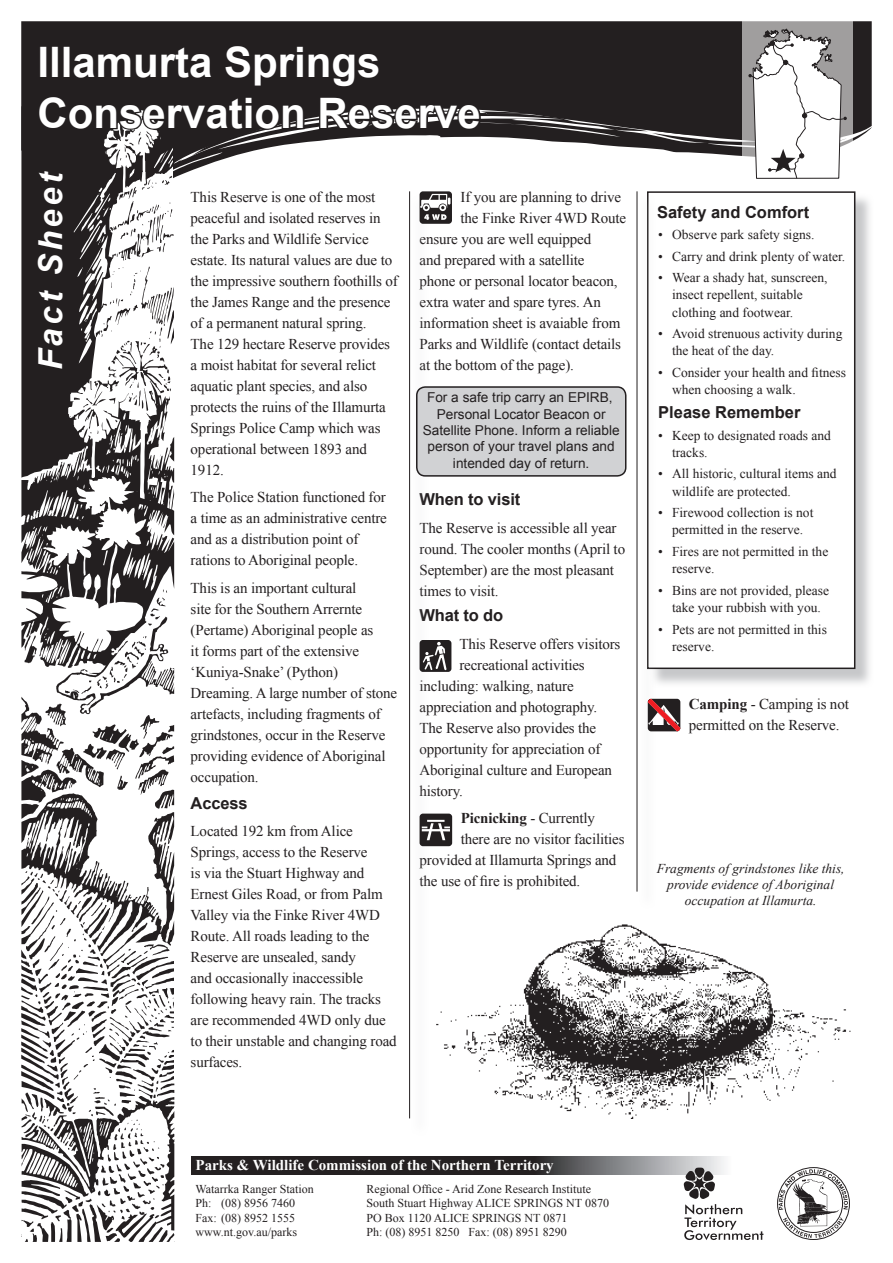
<style>
.page{position:relative;width:893px;height:1263px;background:#fff}
.page>*{position:absolute;margin:0;border:0;box-sizing:border-box;transform-origin:0 0}
._01_TITLE{font:700 42px "Arial";color:#fff}
._02_RUNNING_HEAD{font:italic 700 33px "Arial";letter-spacing:.1em;color:#fff}
._03_BODY_TEXT{font:700 16.5px "Arial";letter-spacing:-.01em;color:#231f20}
._05_SIDEBAR_SUBHEAD{font:700 16.5px "Arial";color:#231f20}
._06_SIDEBAR_BODY_TEX{font:700 16.5px "Arial";color:#231f20}
._03_BODY_TEXT-2{font:15px/21px "Times New Roman";letter-spacing:-.01em;color:#231f20}
._07_ADDRESS_HEADLINE{font:700 15px "Times New Roman";color:#fff}
._03_BODY_TEXT-3{font:700 15px "Times New Roman";letter-spacing:-.01em;color:#231f20}
.park_name_-_small{font:13.65px/16.4px "Arial";color:#231f20;text-align:center}
._06_SIDEBAR_BODY_TEX-2{font:13.5px/17.2px "Times New Roman";color:#231f20}
.park_name_-_small-2{font:italic 13.5px/16.2px "Times New Roman";color:#231f20;text-align:center}
._08_ADDRESS{font:12px "Times New Roman";color:#231f20}
.s1{font-weight:400}
.s2{font-weight:700}
</style>
<div class="page">
<div style="left:21px;top:21px;width:851px;height:92px;background:#231f20"></div>
<svg style="left:622px;top:113px;width:250px;height:102px"></svg>
<svg style="left:742px;top:21px;width:111px;height:170px;fill:#a09e9e"></svg>
<svg style="left:191px;top:1157px;width:634px;height:18px;background:#5a5759"></svg>
<svg style="left:663px;top:194px;width:209px;height:490px"></svg>
<div style="left:648px;top:192px;width:207px;height:476px;background:#fff"></div>
<div style="left:647px;top:191px;width:208px;height:478px;border:2px solid #231f20"></div>
<hr style="left:409px;top:191px;width:1px;height:927px;background:#231f20">
<svg style="left:639px;top:194px;width:24px;height:538px"></svg>
<hr style="left:637px;top:191px;width:1px;height:700px;background:#231f20">
<div style="left:777px;top:1167px;width:73px;height:73px;border:1px solid #231f20;border-radius:50%"></div>
<svg style="left:779px;top:1169px;width:69px;height:69px"></svg>
<svg style="left:21px;top:106px;width:153px;height:1136px"></svg>
<svg style="left:748px;top:28px;width:99px;height:151px"></svg>
<svg style="left:684px;top:1167px;width:79px;height:73px"></svg>
<img style="left:436px;top:924px;width:415px;height:194px">
<div style="left:417px;top:387px;width:209px;height:89px;background:#d1d2d4;border-radius:9px"></div>
<div style="left:416px;top:386px;width:210px;height:91px;border:2px solid #231f20;border-radius:9px"></div>
<svg style="left:420px;top:814px;width:32px;height:32px"></svg>
<svg style="left:648px;top:699px;width:32px;height:32px"></svg>
<svg style="left:36px;top:93px;width:586px;height:131px"></svg>
<svg style="left:420px;top:640px;width:31px;height:32px"></svg>
<p class="_01_TITLE" style="left:37px;top:35px;width:345px">Illamurta Springs</p>
<p class="_01_TITLE" style="left:37px;top:85px;width:445px">Conservation Reserve</p>
<p class="_02_RUNNING_HEAD" style="left:29px;top:370px;width:200px;rotate:-90deg">Fact Sheet</p>
<p class="_03_BODY_TEXT-2" style="left:191px;top:186px;width:209px">This Reserve is one of the most peaceful and isolated reserves in the Parks and Wildlife Service estate. Its natural values are due to the impressive southern foothills of the James Range and the presence of a permanent natural spring.<br>The 129 hectare Reserve provides a moist habitat for several relict aquatic plant species, and also protects the ruins of the Illamurta<br>Springs Police Camp which was operational between 1893 and<br>1912.</p>
<p class="_03_BODY_TEXT-2" style="left:191px;top:486px;width:198px">The Police Station functioned for a time as an administrative centre and as a distribution point of rations to Aboriginal people.</p>
<p class="_03_BODY_TEXT-2" style="left:191px;top:577px;width:208px">This is an important cultural<br>site for the Southern Arrernte (Pertame) Aboriginal people as<br>it forms part of the extensive ‘Kuniya-Snake’ (Python)<br>Dreaming. A large number of stone artefacts, including fragments of grindstones, occur in the Reserve providing evidence of Aboriginal occupation.</p>
<p class="_03_BODY_TEXT" style="left:191px;top:792px;width:58px">Access</p>
<p class="_03_BODY_TEXT-2" style="left:191px;top:820px;width:208px">Located 192 km from Alice<br>Springs, access to the Reserve<br>is via the Stuart Highway and<br>Ernest Giles Road, or from Palm<br>Valley via the Finke River 4WD<br>Route. All roads leading to the<br>Reserve are unsealed, sandy<br>and occasionally inaccessible following heavy rain. The tracks are recommended 4WD only due to their unstable and changing road surfaces.</p>
<p class="_03_BODY_TEXT-2" style="left:461px;top:186px;width:162px">If you are planning to drive</p>
<p class="_03_BODY_TEXT-2" style="left:461px;top:207px;width:167px">the Finke River 4WD Route</p>
<p class="_03_BODY_TEXT-2" style="left:420px;top:228px;width:173px">ensure you are well equipped</p>
<p class="_03_BODY_TEXT-2" style="left:420px;top:249px;width:166px">and prepared with a satellite</p>
<p class="_03_BODY_TEXT-2" style="left:420px;top:270px;width:200px">phone or personal locator beacon,</p>
<p class="_03_BODY_TEXT-2" style="left:420px;top:291px;width:183px">extra water and spare tyres. An</p>
<p class="_03_BODY_TEXT-2" style="left:420px;top:312px;width:202px">information sheet is avaiable from</p>
<p class="_03_BODY_TEXT-2" style="left:420px;top:333px;width:203px">Parks and Wildlife (contact details</p>
<p class="_03_BODY_TEXT-2" style="left:420px;top:354px;width:156px">at the bottom of the page).</p>
<p class="park_name_-_small" style="left:423px;top:389px;width:199px">For a safe trip carry an EPIRB,<br>Personal Locator Beacon or<br>Satellite Phone. Inform a reliable person of your travel plans and intended day of return.</p>
<p class="_03_BODY_TEXT" style="left:420px;top:488px;width:102px">When to visit</p>
<p class="_03_BODY_TEXT-2" style="left:420px;top:517px;width:207px">The Reserve is accessible all year round. The cooler months (April to<br>September) are the most pleasant times to visit.</p>
<p class="_03_BODY_TEXT" style="left:420px;top:605px;width:85px">What to do</p>
<p class="_03_BODY_TEXT-2" style="left:459px;top:633px;width:163px">This Reserve offers visitors</p>
<p class="_03_BODY_TEXT-2" style="left:459px;top:654px;width:127px">recreational activities</p>
<p class="_03_BODY_TEXT-2" style="left:420px;top:675px;width:156px">including: walking, nature</p>
<p class="_03_BODY_TEXT-2" style="left:420px;top:696px;width:179px">appreciation and photography.</p>
<p class="_03_BODY_TEXT-2" style="left:420px;top:717px;width:178px">The Reserve also provides the</p>
<p class="_03_BODY_TEXT-2" style="left:420px;top:738px;width:182px">opportunity for appreciation of</p>
<p class="_03_BODY_TEXT-2" style="left:420px;top:759px;width:194px">Aboriginal culture and European</p>
<p class="_03_BODY_TEXT-2" style="left:420px;top:780px;width:45px">history.</p>
<p class="_03_BODY_TEXT-3" style="left:461px;top:808px;width:136px">Picnicking <span class="s1">- Currently</span></p>
<p class="_03_BODY_TEXT-2" style="left:461px;top:828px;width:165px">there are no visitor facilities</p>
<p class="_03_BODY_TEXT-2" style="left:420px;top:849px;width:198px">provided at Illamurta Springs and</p>
<p class="_03_BODY_TEXT-2" style="left:420px;top:870px;width:162px">the use of fire is prohibited.</p>
<p class="_05_SIDEBAR_SUBHEAD" style="left:657px;top:201px;width:154px">Safety and Comfort</p>
<p class="_06_SIDEBAR_BODY_TEX-2" style="left:658px;top:226px;width:158px">• Observe park safety signs.</p>
<p class="_06_SIDEBAR_BODY_TEX-2" style="left:658px;top:247px;width:188px">• Carry and drink plenty of water.</p>
<p class="_06_SIDEBAR_BODY_TEX-2" style="left:672px;top:269px;width:157px;text-indent:-14px">• Wear a shady hat, sunscreen, insect repellent, suitable clothing and footwear.</p>
<p class="_06_SIDEBAR_BODY_TEX-2" style="left:672px;top:325px;width:172px;text-indent:-14px">• Avoid strenuous activity during the heat of the day.</p>
<p class="_06_SIDEBAR_BODY_TEX-2" style="left:672px;top:364px;width:175px;text-indent:-14px">• Consider your health and fitness when choosing a walk.</p>
<p class="_06_SIDEBAR_BODY_TEX" style="left:658px;top:402px;width:144px">Please Remember</p>
<p class="_06_SIDEBAR_BODY_TEX-2" style="left:672px;top:426px;width:160px;text-indent:-14px">• Keep to designated roads and tracks.</p>
<p class="_06_SIDEBAR_BODY_TEX-2" style="left:672px;top:465px;width:166px;text-indent:-14px">• All historic, cultural items and wildlife are protected.</p>
<p class="_06_SIDEBAR_BODY_TEX-2" style="left:658px;top:504px;width:157px;text-align:center">• Firewood collection is not permitted in the reserve.</p>
<p class="_06_SIDEBAR_BODY_TEX-2" style="left:672px;top:543px;width:158px;text-indent:-14px">• Fires are not permitted in the reserve.</p>
<p class="_06_SIDEBAR_BODY_TEX-2" style="left:658px;top:581px;width:172px;text-align:center">• Bins are not provided, please take your rubbish with you.</p>
<p class="_06_SIDEBAR_BODY_TEX-2" style="left:672px;top:620px;width:156px;text-indent:-14px">• Pets are not permitted in this reserve.</p>
<p class="_03_BODY_TEXT-2" style="left:689px;top:693px;width:161px"><span class="s2">Camping</span> - Camping is not permitted on the Reserve.</p>
<p class="park_name_-_small-2" style="left:657px;top:860px;width:189px">Fragments of grindstones like this, provide evidence of Aboriginal occupation at Illamurta.</p>
<p class="_07_ADDRESS_HEADLINE" style="left:196px;top:1154px;width:360px">Parks &amp; Wildlife Commission of the Northern Territory</p>
<p class="_08_ADDRESS" style="left:196px;top:1181px;width:120px">Watarrka Ranger Station</p>
<p class="_08_ADDRESS" style="left:367px;top:1181px;width:226px">Regional Office - Arid Zone Research Institute</p>
<p class="_08_ADDRESS" style="left:196px;top:1195px;width:101px">Ph: (08) 8956 7460</p>
<p class="_08_ADDRESS" style="left:367px;top:1195px;width:244px">South Stuart Highway ALICE SPRINGS NT 0870</p>
<p class="_08_ADDRESS" style="left:196px;top:1210px;width:101px">Fax: (08) 8952 1555</p>
<p class="_08_ADDRESS" style="left:367px;top:1210px;width:202px">PO Box 1120 ALICE SPRINGS NT 0871</p>
<p class="_08_ADDRESS" style="left:196px;top:1224px;width:103px">www.nt.gov.au/parks</p>
<p class="_08_ADDRESS" style="left:367px;top:1224px;width:202px">Ph: (08) 8951 8250 Fax: (08) 8951 8290</p>
</div>
